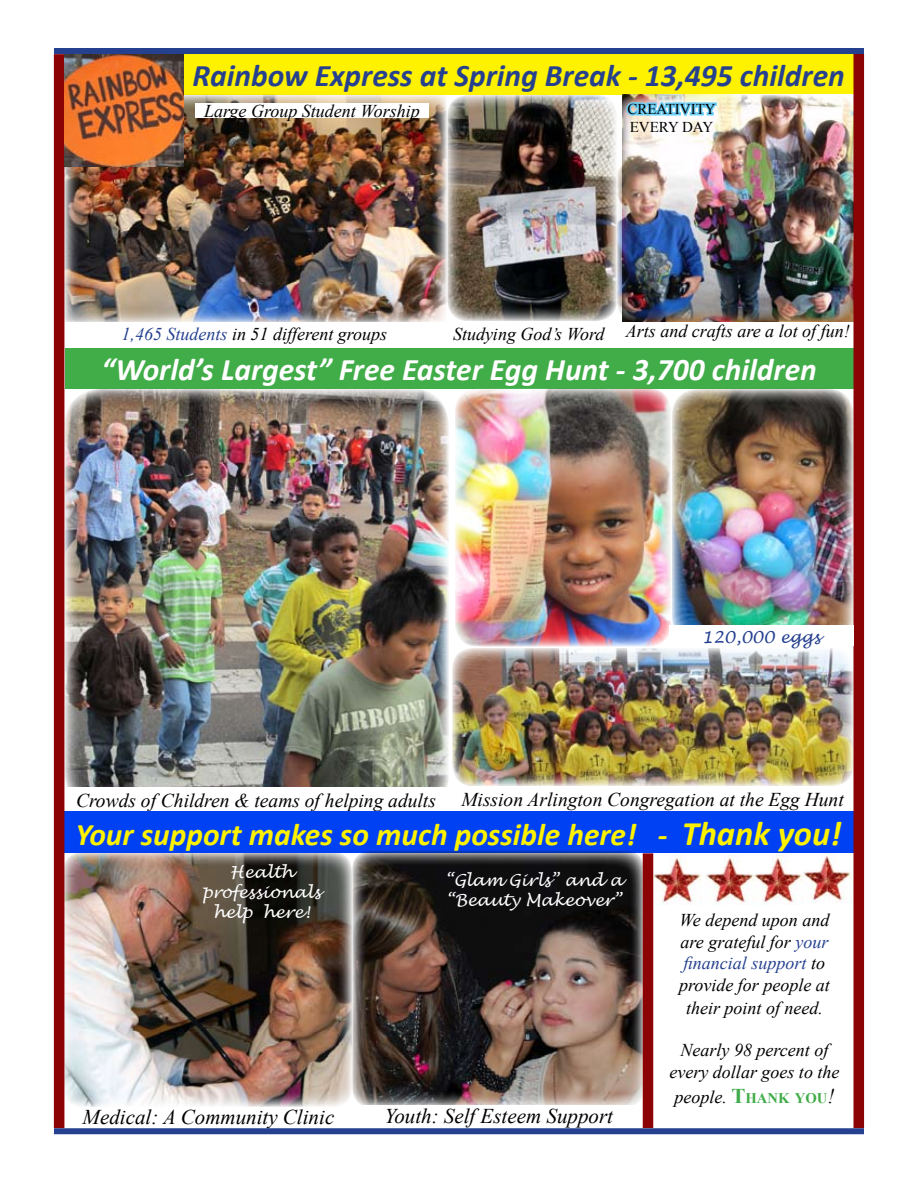
<style>
.page{position:relative;width:918px;height:1188px;background:#fff}
.page>*{position:absolute;margin:0;border:0;box-sizing:border-box;transform-origin:0 0}
.t1{font:italic 700 31.5px "Calibri";color:#fff}
.t2{font:italic 700 31.5px "Calibri";color:#fff200}
.t3{font:italic 700 31.5px "Calibri";color:#25408f}
.t4{font:italic 21px "Times New Roman";color:#000}
.t5{font:italic 19.5px "Times New Roman";color:#000}
.t6{font:italic 18px/21.6px "Times New Roman";color:#000}
.t7{font:italic 16.5px/19.8px "Lucida Handwriting";color:#fff}
.t8{font:italic 16.5px "Lucida Handwriting";color:#25408f}
.t9{font:15px/18px "Times New Roman";color:#000}
.s1{color:#25408f}
.s2{font-size:34.5px}
.s3{font-weight:700;font-style:normal;font-size:21px;color:#41ad49}
.s4{font-weight:700;font-style:normal;font-size:14.7px;color:#41ad49}
.s5{font-size:21px}
</style>
<div class="page">
<div style="left:65px;top:348px;width:789px;height:40px;background:#41ad49"></div>
<img style="left:64px;top:389px;width:385px;height:399px">
<img style="left:672px;top:388px;width:181px;height:237px">
<img style="left:455px;top:388px;width:216px;height:259px">
<img style="left:452px;top:648px;width:401px;height:138px">
<img style="left:64px;top:854px;width:288px;height:253px">
<div style="left:63px;top:812px;width:791px;height:42px;background:#0041f4"></div>
<img style="left:352px;top:851px;width:291px;height:255px">
<div style="left:184px;top:54px;width:669px;height:40px;background:#fff200"></div>
<div style="left:54px;top:54px;width:10px;height:1074px;background:#8b0304"></div>
<div style="left:54px;top:48px;width:810px;height:6px;background:#25408f"></div>
<img style="left:64px;top:95px;width:383px;height:229px">
<div style="left:65px;top:322px;width:378px;height:22px;background:#fff"></div>
<div style="left:195px;top:103px;width:234px;height:15px;background:#fff"></div>
<img style="left:447px;top:94px;width:406px;height:227px">
<svg style="left:624px;top:98px;width:95px;height:22px"></svg>
<img style="left:803px;top:854px;width:49px;height:49px">
<img style="left:705px;top:855px;width:97px;height:50px">
<img style="left:653px;top:855px;width:49px;height:50px">
<div style="left:853px;top:54px;width:11px;height:1074px;background:#8b0304"></div>
<div style="left:54px;top:1128px;width:810px;height:6px;background:#25408f"></div>
<img style="left:64px;top:54px;width:120px;height:112px">
<div style="left:643px;top:853px;width:10px;height:275px;background:#8b0304"></div>
<div style="left:669px;top:626px;width:184px;height:20px;background:#fff"></div>
<h1 class="t3" style="left:192px;top:56px;width:654px">Rainbow Express at Spring Break - 13,495 children</h1>
<p class="t6" style="left:204px;top:100px;width:217px">Large Group Student Worship</p>
<p class="t9" style="left:627px;top:100px;width:73px">CREATIVITY<br>EVERY DAY</p>
<p class="t6" style="left:122px;top:322px;width:267px"><span class="s1">1,465 Students</span> in 51 different groups</p>
<p class="t6" style="left:453px;top:323px;width:153px">Studying God’s Word</p>
<p class="t6" style="left:626px;top:320px;width:225px">Arts and crafts are a lot of fun!</p>
<h1 class="t1" style="left:101px;top:350px;width:717px">“World’s Largest” Free Easter Egg Hunt - 3,700 children</h1>
<p class="t8" style="left:702px;top:627px;width:120px">120,000 eggs</p>
<p class="t5" style="left:76px;top:787px;width:361px">Crowds of Children &amp; teams of helping adults</p>
<p class="t5" style="left:461px;top:786px;width:384px">Mission Arlington Congregation at the Egg Hunt</p>
<h1 class="t2" style="left:75px;top:815px;width:768px">Your support makes so much possible here! - <span class="s2">Thank you!</span></h1>
<p class="t7" style="left:202px;top:863px;width:120px;text-align:center">Health professionals help here!</p>
<p class="t7" style="left:445px;top:871px;width:179px">“Glam Girls” and a “Beauty Makeover”</p>
<p class="t4" style="left:83px;top:1102px;width:253px">Medical: A Community Clinic</p>
<p class="t4" style="left:385px;top:1102px;width:230px">Youth: Self Esteem Support</p>
<p class="t6" style="left:679px;top:909px;width:152px">We depend upon and are grateful for <span class="s1">your financial support</span> to provide for people at</p>
<p class="t6" style="left:686px;top:997px;width:138px">their point of need.</p>
<p class="t6" style="left:670px;top:1039px;width:171px;text-align:center">Nearly 98 percent of every dollar goes to the</p>
<p class="t6" style="left:675px;top:1086px;width:161px">people. <span class="s3">T</span><span class="s4">HANK YOU</span><span class="s5">!</span></p>
</div>
